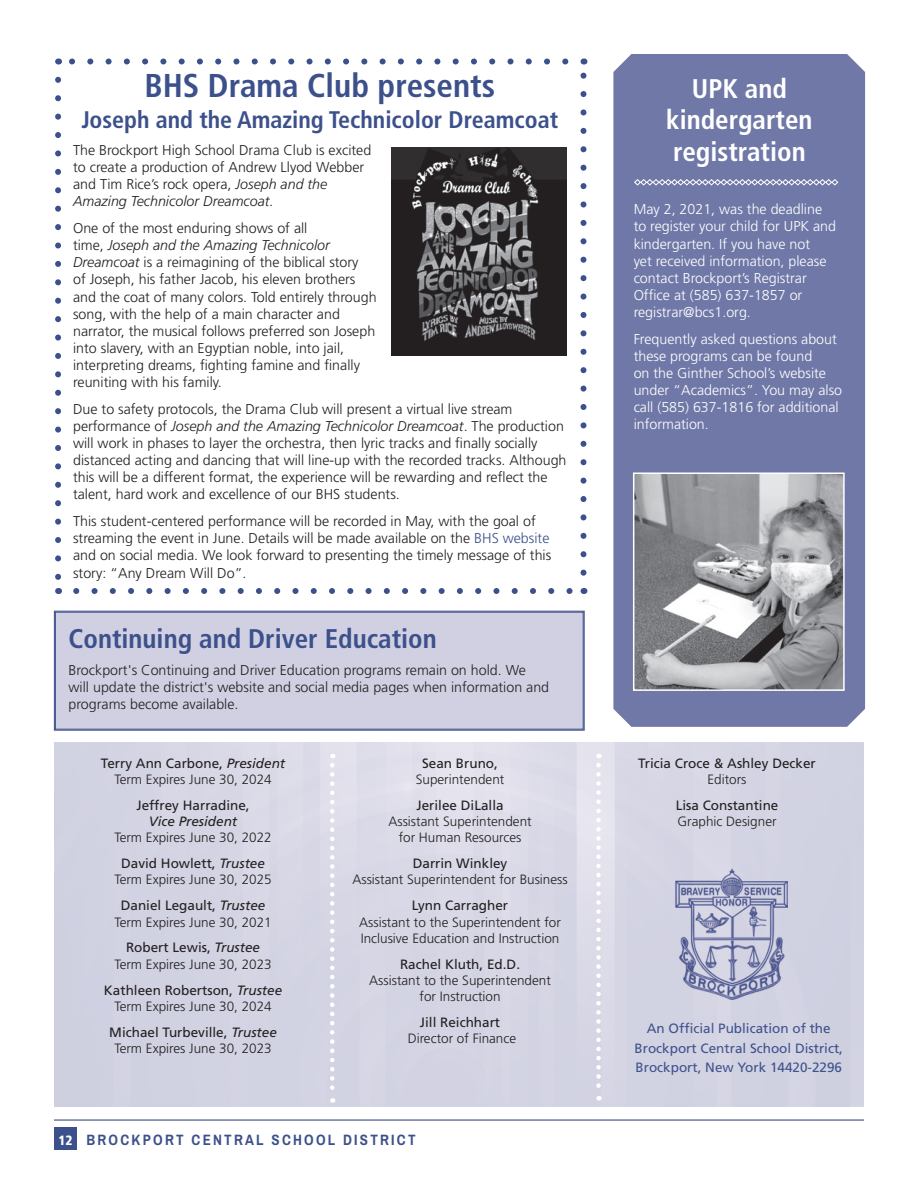
<style>
.page{position:relative;width:918px;height:1188px;background:#fff}
.page>*{position:absolute;margin:0;border:0;box-sizing:border-box;transform-origin:0 0}
.t1{font:700 condensed 33px "Frutiger";color:#3c508b}
.t2{font:700 condensed 27px/31.5px "Frutiger";color:#fff;text-align:center}
.t3{font:700 condensed 27px "Frutiger";color:#3c508b}
.t4{font:700 condensed 24px "Frutiger";color:#3c508b}
.t5{font:700 15px "Archivo Narrow";letter-spacing:.15em;color:#3c508b}
.BODY{font:300 14.25px/17.1px "Frutiger";color:#231f20}
.BODY-2{font:300 14.25px/17.1px "Frutiger";color:#fff}
.BODY-3{font:300 13.5px/16.2px "Frutiger";color:#231f20;text-align:center}
.t6{font:13.5px/19.5px "Frutiger";color:#3c508b;text-align:center}
.BODY-4{font:13.5px/16.2px "Frutiger";color:#231f20;text-align:center}
.s1{font-style:italic}
.s2{color:#3c508b}
.s3{font-weight:400}
.s4{font-weight:400;font-style:italic}
.s5{font-family:"Frutiger";font-weight:900;font-stretch:condensed;font-size:13.5px;color:#fff}
.s6{font-weight:300}
</style>
<div class="page">
<div style="left:54px;top:1127px;width:23px;height:23px;background:#3c508b"></div>
<hr style="left:54px;top:1119px;width:810px;height:2px;background:#6f78a7">
<div style="left:613px;top:54px;width:252px;height:673px;background:#6f78a7"></div>
<svg style="left:634px;top:179px;width:204px;height:7px"></svg>
<img style="left:54px;top:742px;width:810px;height:365px">
<svg style="left:330px;top:765px;width:4px;height:338px"></svg>
<svg style="left:596px;top:765px;width:5px;height:336px"></svg>
<img style="left:636px;top:475px;width:206px;height:213px">
<div style="left:633px;top:472px;width:212px;height:219px;border:2px solid #fff"></div>
<img style="left:391px;top:147px;width:176px;height:208px">
<svg style="left:55px;top:80px;width:6px;height:500px"></svg>
<svg style="left:76px;top:588px;width:497px;height:6px"></svg>
<svg style="left:580px;top:72px;width:6px;height:501px"></svg>
<svg style="left:69px;top:58px;width:496px;height:6px"></svg>
<div style="left:54px;top:610px;width:531px;height:121px;background:#d0d0e2"></div>
<div style="left:55px;top:612px;width:528px;height:117px;border:1px solid #3c508b"></div>
<p class="t1" style="left:144px;top:66px;width:352px">BHS Drama Club presents</p>
<p class="t4" style="left:82px;top:106px;width:478px">Joseph and the Amazing Technicolor Dreamcoat</p>
<p class="BODY" style="left:73px;top:142px;width:300px">The Brockport High School Drama Club is excited to create a production of Andrew Llyod Webber and Tim Rice’s rock opera, <span class="s1">Joseph and the Amazing Technicolor Dreamcoat.</span></p>
<p class="BODY" style="left:73px;top:220px;width:305px">One of the most enduring shows of all<br>time, <span class="s1">Joseph and the Amazing Technicolor Dreamcoat</span> is a reimagining of the biblical story<br>of Joseph, his father Jacob, his eleven brothers and the coat of many colors. Told entirely through song, with the help of a main character and narrator, the musical follows preferred son Joseph into slavery, with an Egyptian noble, into jail, interpreting dreams, fighting famine and finally reuniting with his family.</p>
<p class="BODY" style="left:73px;top:401px;width:495px">Due to safety protocols, the Drama Club will present a virtual live stream performance of <span class="s1">Joseph and the Amazing Technicolor Dreamcoat</span>. The production will work in phases to layer the orchestra, then lyric tracks and finally socially distanced acting and dancing that will line-up with the recorded tracks. Although this will be a different format, the experience will be rewarding and reflect the talent, hard work and excellence of our BHS students.</p>
<p class="BODY" style="left:73px;top:513px;width:480px">This student-centered performance will be recorded in May, with the goal of streaming the event in June. Details will be made available on the <span class="s2">BHS website </span>and on social media. We look forward to presenting the timely message of this story: “Any Dream Will Do”.</p>
<p class="t3" style="left:69px;top:623px;width:370px">Continuing and Driver Education</p>
<p class="BODY" style="left:69px;top:662px;width:482px">Brockport's Continuing and Driver Education programs remain on hold. We will update the district's website and social media pages when information and programs become available.</p>
<p class="BODY-3" style="left:101px;top:755px;width:186px"><span class="s3">Terry Ann Carbone,</span> <span class="s4">President<br></span>Term Expires June 30, 2024</p>
<p class="BODY-3" style="left:114px;top:797px;width:159px"><span class="s3">Jeffrey Harradine,<br></span><span class="s4">Vice President<br></span>Term Expires June 30, 2022</p>
<p class="BODY-3" style="left:114px;top:856px;width:159px"><span class="s3">David Howlett,</span> <span class="s4">Trustee<br></span>Term Expires June 30, 2025</p>
<p class="BODY-3" style="left:114px;top:898px;width:159px"><span class="s3">Daniel Legault,</span> <span class="s4">Trustee<br></span>Term Expires June 30, 2021</p>
<p class="BODY-3" style="left:114px;top:940px;width:159px"><span class="s3">Robert Lewis,</span> <span class="s4">Trustee<br></span>Term Expires June 30, 2023</p>
<p class="BODY-3" style="left:104px;top:982px;width:180px"><span class="s3">Kathleen Robertson,</span> <span class="s4">Trustee<br></span>Term Expires June 30, 2024</p>
<p class="BODY-3" style="left:109px;top:1024px;width:169px"><span class="s3">Michael Turbeville,</span> <span class="s4">Trustee<br></span>Term Expires June 30, 2023</p>
<p class="BODY-3" style="left:416px;top:755px;width:90px"><span class="s3">Sean Bruno,<br></span>Superintendent</p>
<p class="BODY-3" style="left:388px;top:797px;width:145px"><span class="s3">Jerilee DiLalla<br></span>Assistant Superintendent for Human Resources</p>
<p class="BODY-3" style="left:352px;top:856px;width:217px"><span class="s3">Darrin Winkley<br></span>Assistant Superintendent for Business</p>
<p class="BODY-3" style="left:359px;top:898px;width:203px"><span class="s3">Lynn Carragher<br></span>Assistant to the Superintendent for<br>Inclusive Education and Instruction</p>
<p class="BODY-3" style="left:369px;top:956px;width:183px"><span class="s3">Rachel Kluth, Ed.D.<br></span>Assistant to the Superintendent for Instruction</p>
<p class="BODY-3" style="left:408px;top:1014px;width:110px"><span class="s3">Jill Reichhart<br></span>Director of Finance</p>
<p class="t5" style="left:58px;top:1130px;width:359px"><span class="s5">12</span> BROCKPORT CENTRAL SCHOOL DISTRICT</p>
<p class="t2" style="left:666px;top:73px;width:148px">UPK and kindergarten registration</p>
<p class="BODY-2" style="left:634px;top:201px;width:204px">May 2, 2021, was the deadline to register your child for UPK and kindergarten. If you have not<br>yet received information, please contact Brockport’s Registrar<br>Office at (585) 637-1857 or registrar@bcs1.org.</p>
<p class="BODY-2" style="left:634px;top:331px;width:210px">Frequently asked questions about these programs can be found<br>on the Ginther School’s website under “Academics”. You may also call (585) 637-1816 for additional information.</p>
<p class="BODY-4" style="left:638px;top:755px;width:179px">Tricia Croce &amp; Ashley Decker<br><span class="s6">Editors</span></p>
<p class="BODY-4" style="left:676px;top:797px;width:104px;text-align:left">Lisa Constantine<br><span class="s6">Graphic Designer</span></p>
<p class="t6" style="left:635px;top:1019px;width:210px">An Official Publication of the<br>Brockport Central School District,<br>Brockport, New York 14420-2296</p>
</div>
